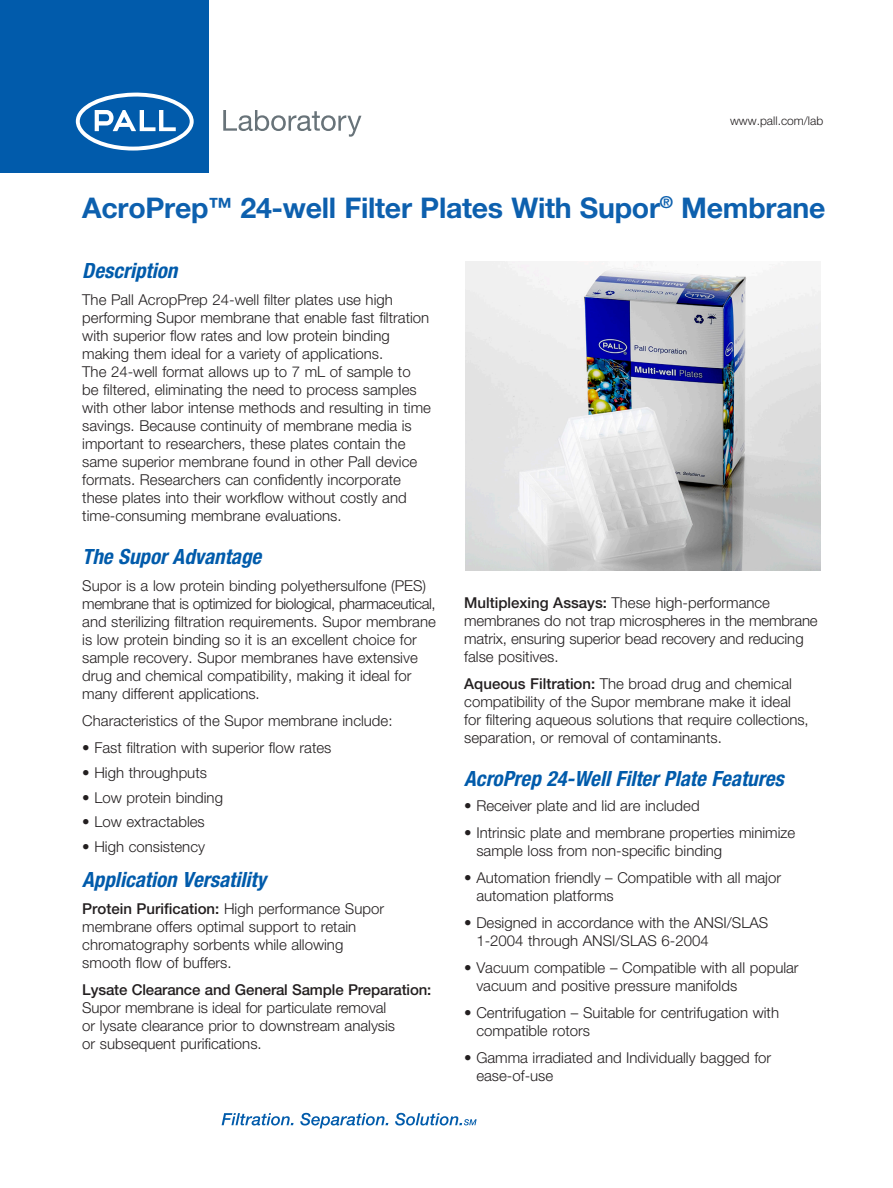
<style>
.page{position:relative;width:893px;height:1188px;background:#fff}
.page>*{position:absolute;margin:0;border:0;box-sizing:border-box;transform-origin:0 0}
._01_Sell_Sheet_Title{font:700 28.5px "Helvetica Neue LT Std";letter-spacing:-.01em;color:#0d60ae}
._03_Subtitles{font:italic 700 condensed 21px "Helvetica Neue LT Std";color:#015bab}
._06_1st_paragraph_bo{font:300 15px/18px "Helvetica Neue LT Std";color:#231f20}
._07_2nd_paragraph_bo{font:300 15px/18px "Helvetica Neue LT Std";color:#231f20}
._11_Bulleted_Text_In{font:300 15px "Helvetica Neue LT Std";color:#231f20}
._06_1st_paragraph_bo-2{font:300 12px "Helvetica Neue LT Std";color:#231f20}
.s1{font-size:24px}
.s2{font-weight:500}
</style>
<div class="page">
<svg style="left:222px;top:1113px;width:72px;height:12px"></svg>
<svg style="left:300px;top:1113px;width:88px;height:15px"></svg>
<svg style="left:395px;top:1113px;width:82px;height:13px"></svg>
<div style="left:0;top:0;width:209px;height:172px;background:#015bab"></div>
<svg style="left:76px;top:92px;width:118px;height:59px"></svg>
<svg style="left:223px;top:110px;width:138px;height:27px"></svg>
<img style="left:465px;top:261px;width:356px;height:309px">
<p class="_06_1st_paragraph_bo-2" style="left:730px;top:114px;width:95px">www.pall.com/lab</p>
<p class="_01_Sell_Sheet_Title" style="left:82px;top:190px;width:745px">AcroPrep<span class="s1">™</span> 24-well Filter Plates With Supor<sup>®</sup> Membrane</p>
<p class="_03_Subtitles" style="left:82px;top:257px;width:97px">Description</p>
<p class="_06_1st_paragraph_bo" style="left:82px;top:290px;width:350px">The Pall AcropPrep 24-well filter plates use high performing Supor membrane that enable fast filtration with superior flow rates and low protein binding making them ideal for a variety of applications.<br>The 24-well format allows up to 7 mL of sample to<br>be filtered, eliminating the need to process samples with other labor intense methods and resulting in time savings. Because continuity of membrane media is important to researchers, these plates contain the same superior membrane found in other Pall device formats. Researchers can confidently incorporate these plates into their workflow without costly and time-consuming membrane evaluations.</p>
<p class="_03_Subtitles" style="left:82px;top:544px;width:181px">The Supor Advantage</p>
<p class="_06_1st_paragraph_bo" style="left:82px;top:576px;width:355px">Supor is a low protein binding polyethersulfone (PES) membrane that is optimized for biological, pharmaceutical, and sterilizing filtration requirements. Supor membrane is low protein binding so it is an excellent choice for sample recovery. Supor membranes have extensive drug and chemical compatibility, making it ideal for many different applications.</p>
<p class="_07_2nd_paragraph_bo" style="left:82px;top:711px;width:312px">Characteristics of the Supor membrane include:</p>
<p class="_11_Bulleted_Text_In" style="left:82px;top:739px;width:251px">• Fast filtration with superior flow rates</p>
<p class="_11_Bulleted_Text_In" style="left:82px;top:763px;width:126px">• High throughputs</p>
<p class="_11_Bulleted_Text_In" style="left:82px;top:788px;width:142px">• Low protein binding</p>
<p class="_11_Bulleted_Text_In" style="left:82px;top:813px;width:124px">• Low extractables</p>
<p class="_11_Bulleted_Text_In" style="left:82px;top:838px;width:124px">• High consistency</p>
<p class="_03_Subtitles" style="left:82px;top:866px;width:185px">Application Versatility</p>
<p class="_06_1st_paragraph_bo" style="left:82px;top:899px;width:303px"><span class="s2">Protein Purification:</span> High performance Supor membrane offers optimal support to retain chromatography sorbents while allowing smooth flow of buffers.</p>
<p class="_07_2nd_paragraph_bo" style="left:82px;top:980px;width:351px"><span class="s2">Lysate Clearance and General Sample Preparation:<br></span>Supor membrane is ideal for particulate removal<br>or lysate clearance prior to downstream analysis<br>or subsequent purifications.</p>
<p class="_07_2nd_paragraph_bo" style="left:464px;top:593px;width:355px"><span class="s2">Multiplexing Assays:</span> These high-performance membranes do not trap microspheres in the membrane matrix, ensuring superior bead recovery and reducing false positives.</p>
<p class="_07_2nd_paragraph_bo" style="left:464px;top:674px;width:346px"><span class="s2">Aqueous Filtration:</span> The broad drug and chemical compatibility of the Supor membrane make it ideal for filtering aqueous solutions that require collections, separation, or removal of contaminants.</p>
<p class="_03_Subtitles" style="left:464px;top:766px;width:321px">AcroPrep 24-Well Filter Plate Features</p>
<p class="_07_2nd_paragraph_bo" style="left:464px;top:797px;width:237px">• Receiver plate and lid are included</p>
<p class="_07_2nd_paragraph_bo" style="left:476px;top:824px;width:320px;text-indent:-12px">• Intrinsic plate and membrane properties minimize sample loss from non-specific binding</p>
<p class="_07_2nd_paragraph_bo" style="left:476px;top:869px;width:306px;text-indent:-12px">• Automation friendly – Compatible with all major automation platforms</p>
<p class="_07_2nd_paragraph_bo" style="left:476px;top:914px;width:293px;text-indent:-12px">• Designed in accordance with the ANSI/SLAS<br>1-2004 through ANSI/SLAS 6-2004</p>
<p class="_07_2nd_paragraph_bo" style="left:476px;top:959px;width:324px;text-indent:-12px">• Vacuum compatible – Compatible with all popular vacuum and positive pressure manifolds</p>
<p class="_07_2nd_paragraph_bo" style="left:476px;top:1004px;width:304px;text-indent:-12px">• Centrifugation – Suitable for centrifugation with compatible rotors</p>
<p class="_07_2nd_paragraph_bo" style="left:476px;top:1049px;width:296px;text-indent:-12px">• Gamma irradiated and Individually bagged for ease-of-use</p>
</div>
